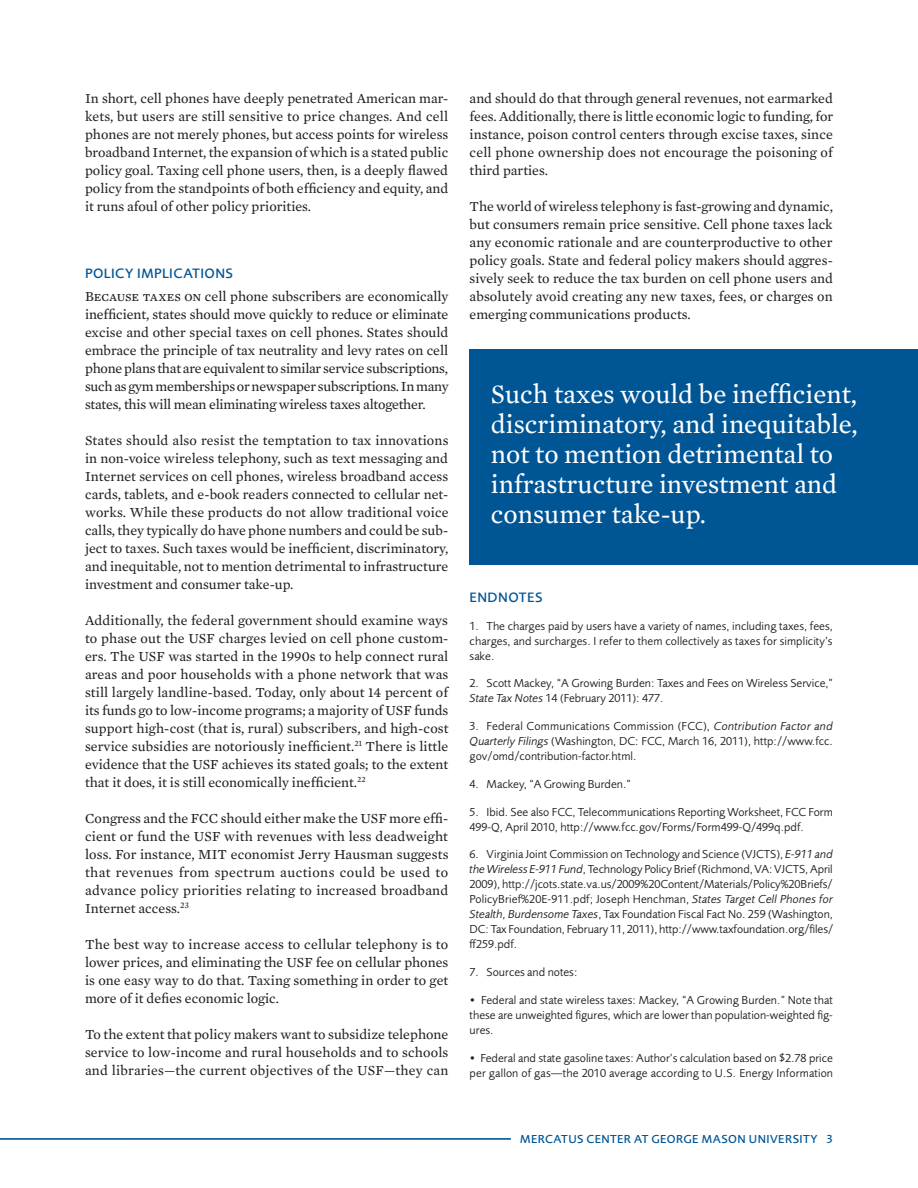
<style>
.page{position:relative;width:918px;height:1188px;background:#fff}
.page>*{position:absolute;margin:0;border:0;box-sizing:border-box;transform-origin:0 0}
.QUOTE_RIGHT{font:27px/30px "Mercury Text G2";color:#fff}
.BODY_TEXT_ROMAN{font:14.1px/18px "Mercury Text G2";color:#231f20;text-align:justify}
.BODY_SMALL_CAPS{font:14.1px/18px "Mercury Text G2";letter-spacing:-.015em;color:#231f20;text-align:justify}
.HEADER_IN_TEXT{font:500 14.1px "Foundry Sans";letter-spacing:.03em;color:#005595}
.NOTES{font:12px/15px "Foundry Sans";color:#231f20;text-align:justify}
.HEADER_IN_TEXT-2{font:500 12px "Foundry Sans";letter-spacing:.035em;color:#005595}
.s1{font-family:"Mercury Text G2 Roman SC"}
.s2{font-style:italic}
</style>
<div class="page">
<div style="left:470px;top:349px;width:448px;height:216px;background:#005595"></div>
<hr style="left:0;top:1138px;width:511px;height:1px;background:#005595">
<hr style="left:0;top:1139px;width:511px;height:1px;background:#005595">
<p class="BODY_TEXT_ROMAN" style="left:85px;top:89px;width:365px">In short, cell phones have deeply penetrated American mar&shy;kets, but users are still sensitive to price changes. And cell phones are not merely phones, but access points for wireless broadband Internet, the expansion of which is a stated public policy goal. Taxing cell phone users, then, is a deeply flawed policy from the standpoints of both efficiency and equity, and it runs afoul of other policy priorities.</p>
<p class="HEADER_IN_TEXT" style="left:85px;top:266px;width:150px">POLICY IMPLICATIONS</p>
<p class="BODY_SMALL_CAPS" style="left:85px;top:287px;width:365px"><span class="s1">Because taxes on</span> cell phone subscribers are economically inefficient, states should move quickly to reduce or eliminate excise and other special taxes on cell phones. States should embrace the principle of tax neutrality and levy rates on cell phone plans that are equivalent to similar service subscriptions, such as gym memberships or newspaper subscriptions. In many states, this will mean eliminating wireless taxes altogether.</p>
<p class="BODY_TEXT_ROMAN" style="left:85px;top:431px;width:365px">States should also resist the temptation to tax innovations in non-voice wireless telephony, such as text messaging and Internet services on cell phones, wireless broadband access cards, tablets, and e-book readers connected to cellular net&shy;works. While these products do not allow traditional voice calls, they typically do have phone numbers and could be sub&shy;ject to taxes. Such taxes would be inefficient, discriminatory, and inequitable, not to mention detrimental to infrastructure investment and consumer take-up.</p>
<p class="BODY_TEXT_ROMAN" style="left:85px;top:611px;width:365px">Additionally, the federal government should examine ways to phase out the USF charges levied on cell phone custom&shy;ers. The USF was started in the 1990s to help connect rural areas and poor households with a phone network that was still largely landline-based. Today, only about 14 percent of its funds go to low-income programs; a majority of USF funds support high-cost (that is, rural) subscribers, and high-cost service subsidies are notoriously inefficient.<sup>21</sup> There is little evidence that the USF achieves its stated goals; to the extent that it does, it is still economically inefficient.<sup>22</sup></p>
<p class="BODY_TEXT_ROMAN" style="left:85px;top:809px;width:365px">Congress and the FCC should either make the USF more effi&shy;cient or fund the USF with revenues with less deadweight loss. For instance, MIT economist Jerry Hausman suggests that revenues from spectrum auctions could be used to advance policy priorities relating to increased broadband Internet access.<sup>23</sup></p>
<p class="BODY_TEXT_ROMAN" style="left:85px;top:935px;width:365px">The best way to increase access to cellular telephony is to lower prices, and eliminating the USF fee on cellular phones is one easy way to do that. Taxing something in order to get more of it defies economic logic.</p>
<p class="BODY_TEXT_ROMAN" style="left:85px;top:1025px;width:365px">To the extent that policy makers want to subsidize telephone service to low-income and rural households and to schools and libraries—the current objectives of the USF—they can</p>
<p class="BODY_TEXT_ROMAN" style="left:470px;top:89px;width:365px">and should do that through general revenues, not earmarked fees. Additionally, there is little economic logic to funding, for instance, poison control centers through excise taxes, since cell phone ownership does not encourage the poisoning of third parties.</p>
<p class="BODY_TEXT_ROMAN" style="left:470px;top:197px;width:365px">The world of wireless telephony is fast-growing and dynamic, but consumers remain price sensitive. Cell phone taxes lack any economic rationale and are counterproductive to other policy goals. State and federal policy makers should aggres&shy;sively seek to reduce the tax burden on cell phone users and absolutely avoid creating any new taxes, fees, or charges on emerging communications products.</p>
<p class="QUOTE_RIGHT" style="left:491px;top:379px;width:368px">Such taxes would be inefficient, discriminatory, and inequitable, not to mention detrimental to infrastructure investment and consumer take-up.</p>
<p class="HEADER_IN_TEXT" style="left:470px;top:590px;width:74px">ENDNOTES</p>
<p class="NOTES" style="left:470px;top:619px;width:365px">1. The charges paid by users have a variety of names, including taxes, fees, charges, and surcharges. I refer to them collectively as taxes for simplicity’s sake.</p>
<p class="NOTES" style="left:470px;top:676px;width:365px">2. Scott Mackey, “A Growing Burden: Taxes and Fees on Wireless Service,”<br><span class="s2">State Tax Notes</span> 14 (February 2011): 477.</p>
<p class="NOTES" style="left:470px;top:719px;width:365px">3. Federal Communications Commission (FCC), <span class="s2">Contribution Factor and Quarterly Filings</span> (Washington, DC: FCC, March 16, 2011), http://www.fcc. gov/omd/contribution-factor.html.</p>
<p class="NOTES" style="left:470px;top:777px;width:163px">4. Mackey, “A Growing Burden.”</p>
<p class="NOTES" style="left:470px;top:805px;width:365px">5. Ibid. See also FCC, Telecommunications Reporting Worksheet, FCC Form<br>499-Q, April 2010, http://www.fcc.gov/Forms/Form499-Q/499q.pdf.</p>
<p class="NOTES" style="left:470px;top:847px;width:365px">6. Virginia Joint Commission on Technology and Science (VJCTS), <span class="s2">E-911 and the Wireless E-911 Fund</span>, Technology Policy Brief (Richmond, VA: VJCTS, April 2009), http://jcots.state.va.us/2009%20Content/Materials/Policy%20Briefs/ PolicyBrief%20E-911.pdf; Joseph Henchman, <span class="s2">States Target Cell Phones for Stealth, Burdensome Taxes</span>, Tax Foundation Fiscal Fact No. 259 (Washington, DC: Tax Foundation, February 11, 2011), http://www.taxfoundation.org/files/ ff259.pdf.</p>
<p class="NOTES" style="left:470px;top:965px;width:109px">7. Sources and notes:</p>
<p class="NOTES" style="left:470px;top:993px;width:365px">• Federal and state wireless taxes: Mackey, “A Growing Burden.” Note that these are unweighted figures, which are lower than population-weighted fig&shy;ures.</p>
<p class="NOTES" style="left:470px;top:1051px;width:365px">• Federal and state gasoline taxes: Author’s calculation based on $2.78 price per gallon of gas—the 2010 average according to U.S. Energy Information</p>
<p class="HEADER_IN_TEXT-2" style="left:520px;top:1133px;width:314px">MERCATUS CENTER AT GEORGE MASON UNIVERSITY 3</p>
</div>
